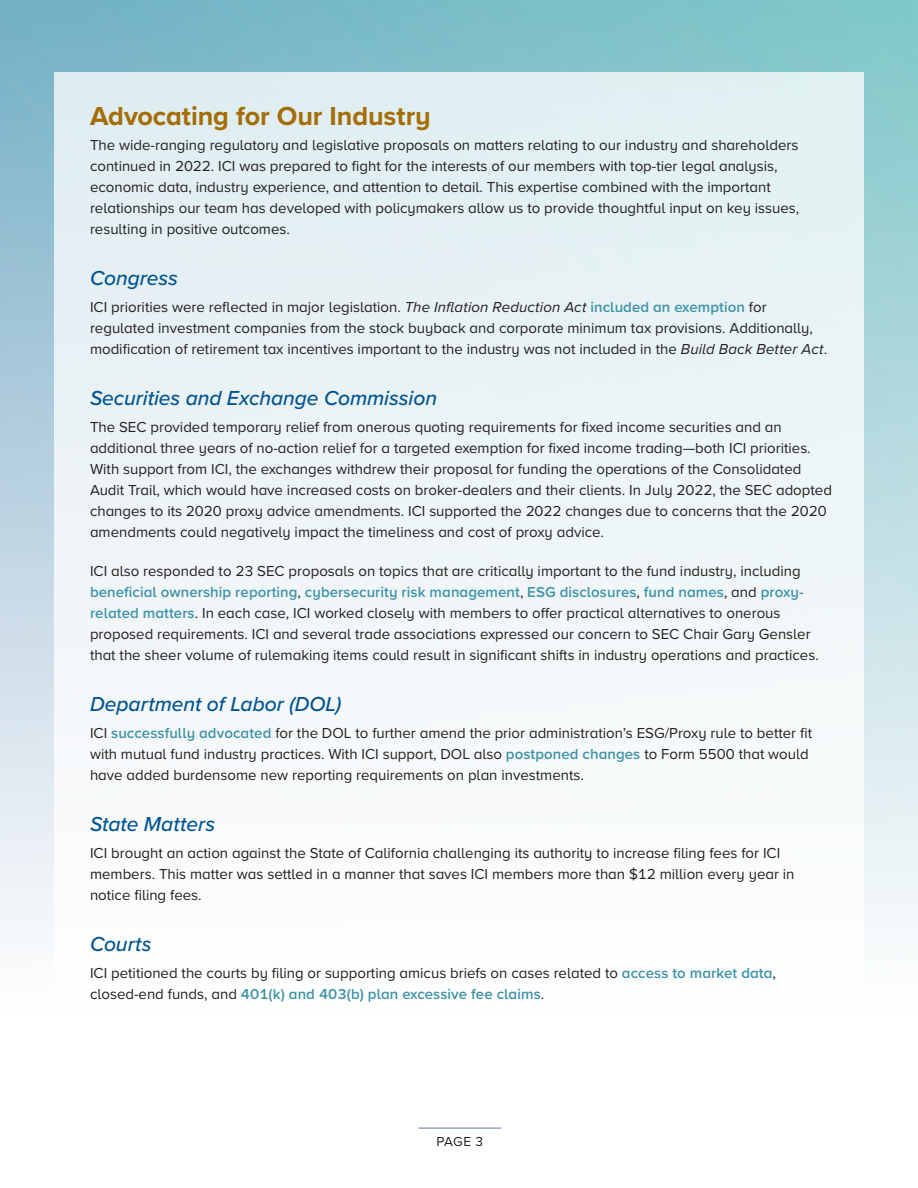
<style>
.page{position:relative;width:918px;height:1188px;background:#fff}
.page>*{position:absolute;margin:0;border:0;box-sizing:border-box;transform-origin:0 0}
.Heading_2{font:700 27px "Proxima Nova";letter-spacing:-.005em;color:#a46d05}
.Heading_3{font:italic 500 21px "Proxima Nova";letter-spacing:-.005em;color:#015494}
.t1{font:15px/21px "Proxima Nova";color:#231f20}
.t2{font:13.5px "Proxima Nova";color:#231f20}
.s1{font-style:italic}
.s2{font-weight:600;color:#3f94aa}
</style>
<div class="page">
<div style="left:54px;top:72px;width:810px;height:1080px;background:linear-gradient(to bottom,#dfeef1,#fff)"></div>
<hr style="left:419px;top:1128px;width:82px;height:1px;background:#5c76ab">
<p class="Heading_2" style="left:90px;top:96px;width:342px">Advocating for Our Industry</p>
<p class="t1" style="left:90px;top:134px;width:711px">The wide-ranging regulatory and legislative proposals on matters relating to our industry and shareholders continued in 2022. ICI was prepared to fight for the interests of our members with top-tier legal analysis, economic data, industry experience, and attention to detail. This expertise combined with the important relationships our team has developed with policymakers allow us to provide thoughtful input on key issues, resulting in positive outcomes.</p>
<p class="Heading_3" style="left:90px;top:263px;width:90px">Congress</p>
<p class="t1" style="left:90px;top:296px;width:739px">ICI priorities were reflected in major legislation. <span class="s1">The Inflation Reduction Act</span> <span class="s2">included an exemption</span> for regulated investment companies from the stock buyback and corporate minimum tax provisions. Additionally, modification of retirement tax incentives important to the industry was not included in the <span class="s1">Build Back Better Act</span>.</p>
<p class="Heading_3" style="left:90px;top:383px;width:349px">Securities and Exchange Commission</p>
<p class="t1" style="left:90px;top:416px;width:743px">The SEC provided temporary relief from onerous quoting requirements for fixed income securities and an additional three years of no-action relief for a targeted exemption for fixed income trading—both ICI priorities.<br>With support from ICI, the exchanges withdrew their proposal for funding the operations of the Consolidated Audit Trail, which would have increased costs on broker-dealers and their clients. In July 2022, the SEC adopted changes to its 2020 proxy advice amendments. ICI supported the 2022 changes due to concerns that the 2020 amendments could negatively impact the timeliness and cost of proxy advice.</p>
<p class="t1" style="left:90px;top:560px;width:730px">ICI also responded to 23 SEC proposals on topics that are critically important to the fund industry, including <span class="s2">beneficial ownership reporting</span>, <span class="s2">cybersecurity risk management</span>, <span class="s2">ESG disclosures</span>, <span class="s2">fund names</span>, and <span class="s2">proxy&shy;related matters</span>. In each case, ICI worked closely with members to offer practical alternatives to onerous proposed requirements. ICI and several trade associations expressed our concern to SEC Chair Gary Gensler that the sheer volume of rulemaking items could result in significant shifts in industry operations and practices.</p>
<p class="Heading_3" style="left:90px;top:689px;width:253px">Department of Labor (DOL)</p>
<p class="t1" style="left:90px;top:722px;width:724px">ICI <span class="s2">successfully advocated</span> for the DOL to further amend the prior administration’s ESG/Proxy rule to better fit with mutual fund industry practices. With ICI support, DOL also <span class="s2">postponed changes</span> to Form 5500 that would have added burdensome new reporting requirements on plan investments.</p>
<p class="Heading_3" style="left:90px;top:809px;width:127px">State Matters</p>
<p class="t1" style="left:90px;top:842px;width:706px">ICI brought an action against the State of California challenging its authority to increase filing fees for ICI members. This matter was settled in a manner that saves ICI members more than $12 million every year in notice filing fees.</p>
<p class="Heading_3" style="left:90px;top:929px;width:63px">Courts</p>
<p class="t1" style="left:90px;top:962px;width:688px">ICI petitioned the courts by filing or supporting amicus briefs on cases related to <span class="s2">access to market data</span>, closed-end funds, and <span class="s2">401(k) and 403(b) plan excessive fee claims</span>.</p>
<p class="t2" style="left:436px;top:1132px;width:48px">PAGE 3</p>
</div>
